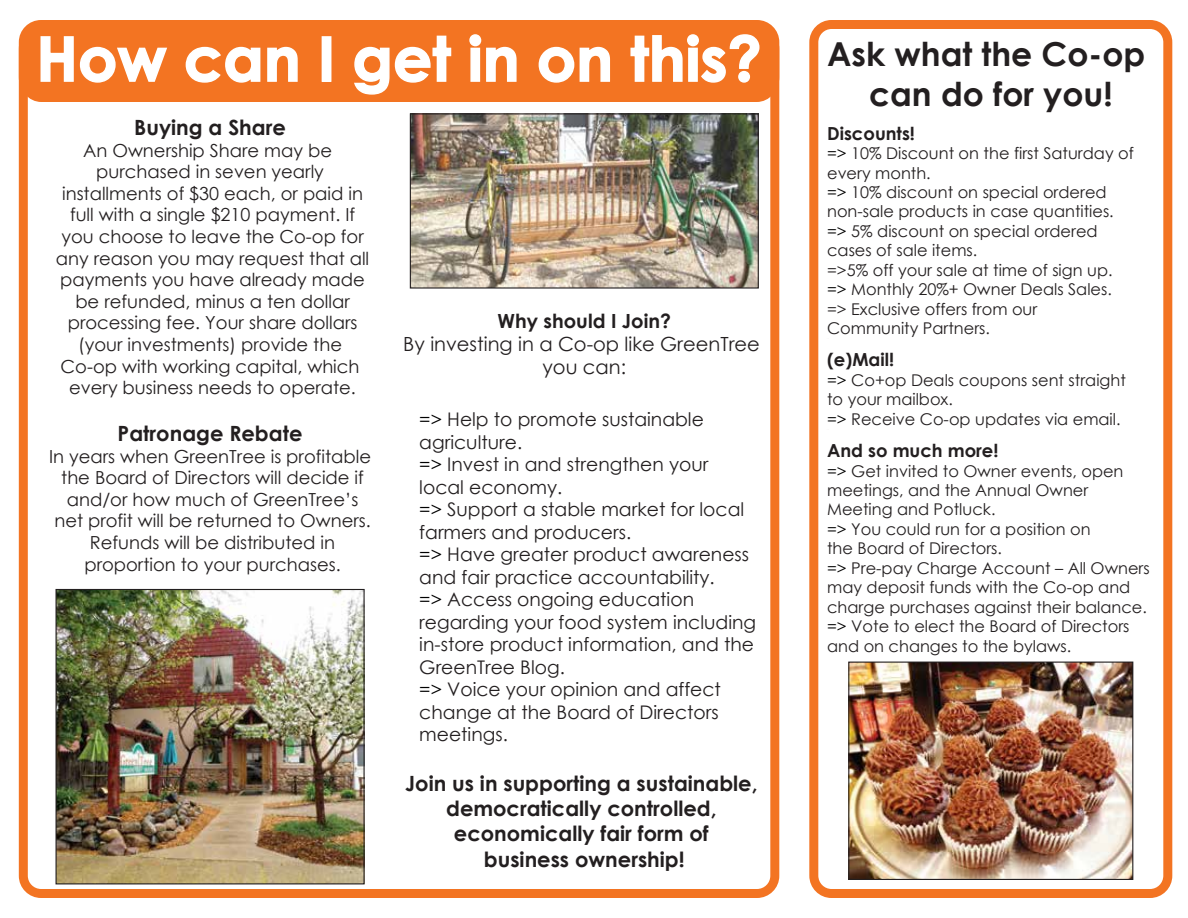
<style>
.page{position:relative;width:1188px;height:918px;background:#fff}
.page>*{position:absolute;margin:0;border:0;box-sizing:border-box;transform-origin:0 0}
.t1{font:700 61.5px "Century Gothic";color:#fff}
.t2{font:700 33px/39.6px "Century Gothic";color:#231f20;text-align:center}
.t3{font:700 21px/25.2px "Century Gothic";color:#231f20;text-align:center}
.t4{font:19.5px/23.4px "Century Gothic";color:#231f20;text-align:center}
.t5{font:700 19.5px "Century Gothic";color:#231f20}
.t6{font:18.75px/22.5px "Century Gothic";color:#231f20}
.t7{font:18px/21.6px "Century Gothic";color:#231f20;text-align:center}
.t8{font:700 18px "Century Gothic";color:#231f20}
.t9{font:16.2px/19.5px "Century Gothic";color:#231f20}
.s1{color:#000}
</style>
<div class="page">
<div style="left:19px;top:20px;width:760px;height:878px;border:9px solid #f37422;border-radius:18px"></div>
<svg style="left:18px;top:20px;width:762px;height:86px;background:#f48136"></svg>
<svg style="left:40px;top:35px;width:128px;height:48px;background:#f48842"></svg>
<svg style="left:185px;top:46px;width:113px;height:37px;background:#f58d4a"></svg>
<div style="left:322px;top:36px;width:9px;height:46px;border:2px solid #fff"></div>
<svg style="left:353px;top:35px;width:99px;height:60px;background:#f48842"></svg>
<svg style="left:469px;top:33px;width:48px;height:50px;background:#f58c49"></svg>
<svg style="left:538px;top:46px;width:73px;height:37px;background:#f58d4b"></svg>
<svg style="left:630px;top:33px;width:130px;height:51px;background:#f48b46"></svg>
<div style="left:809px;top:20px;width:363px;height:878px;border:9px solid #f37422;border-radius:18px"></div>
<img style="left:412px;top:115px;width:345px;height:172px">
<div style="left:410px;top:113px;width:349px;height:176px;border:1px solid #231f20"></div>
<img style="left:850px;top:664px;width:281px;height:214px">
<div style="left:848px;top:662px;width:285px;height:218px;border:1px solid #231f20"></div>
<img style="left:58px;top:591px;width:305px;height:291px">
<div style="left:56px;top:589px;width:309px;height:295px;border:1px solid #231f20"></div>
<h1 class="t1" style="left:36px;top:12px;width:727px">How can I get in on this?</h1>
<p class="t3" style="left:134px;top:114px;width:153px">Buying a Share</p>
<p class="t7" style="left:56px;top:139px;width:315px">An Ownership Share may be purchased in seven yearly installments of $30 each, or paid in full with a single $210 payment. If you choose to leave the Co-op for any reason you may request that all payments you have already made be refunded, minus a ten dollar processing fee. Your share dollars (your investments) provide the<br>Co-op with working capital, which every business needs to operate.</p>
<p class="t3" style="left:118px;top:420px;width:186px">Patronage Rebate</p>
<p class="t7" style="left:49px;top:445px;width:323px">In years when GreenTree is profitable the Board of Directors will decide if and/or how much of GreenTree’s net profit will be returned to Owners.<br>Refunds will be distributed in proportion to your purchases.</p>
<p class="t5" style="left:498px;top:306px;width:175px">Why should I Join?</p>
<p class="t4" style="left:403px;top:332px;width:358px">By investing in a Co-op like GreenTree you can:</p>
<p class="t6" style="left:419px;top:408px;width:338px"><span class="s1">=&gt;</span> Help to promote sustainable agriculture.<br><span class="s1">=&gt;</span> Invest in and strengthen your local economy.<br><span class="s1">=&gt;</span> Support a stable market for local farmers and producers.<br><span class="s1">=&gt;</span> Have greater product awareness and fair practice accountability.<br><span class="s1">=&gt;</span> Access ongoing education regarding your food system including in-store product information, and the<br>GreenTree Blog.<br><span class="s1">=&gt;</span> Voice your opinion and affect change at the Board of Directors meetings.</p>
<p class="t3" style="left:405px;top:770px;width:354px">Join us in supporting a sustainable, democratically controlled, economically fair form of<br>business ownership!</p>
<h2 class="t2" style="left:827px;top:33px;width:320px">Ask what the Co-op can do for you!</h2>
<p class="t8" style="left:827px;top:119px;width:89px">Discounts!</p>
<p class="t9" style="left:827px;top:143px;width:308px"><span class="s1">=&gt;</span> 10% Discount on the first Saturday of every month.<br><span class="s1">=&gt;</span> 10% discount on special ordered non-sale products in case quantities. <span class="s1">=&gt;</span> 5% discount on special ordered cases of sale items.<br>=&gt;5% off your sale at time of sign up. <span class="s1">=&gt;</span> Monthly 20%+ Owner Deals Sales. =&gt; Exclusive offers from our<br>Community Partners.</p>
<p class="t8" style="left:827px;top:346px;width:68px">(e)Mail!</p>
<p class="t9" style="left:827px;top:370px;width:300px"><span class="s1">=&gt;</span> Co+op Deals coupons sent straight to your mailbox.<br><span class="s1">=&gt;</span> Receive Co-op updates via email.</p>
<p class="t8" style="left:827px;top:437px;width:173px">And so much more!</p>
<p class="t9" style="left:827px;top:461px;width:324px"><span class="s1">=&gt;</span> Get invited to Owner events, open meetings, and the Annual Owner<br>Meeting and Potluck.<br><span class="s1">=&gt;</span> You could run for a position on<br>the Board of Directors.<br><span class="s1">=&gt;</span> Pre-pay Charge Account – All Owners may deposit funds with the Co-op and charge purchases against their balance. <span class="s1">=&gt;</span> Vote to elect the Board of Directors and on changes to the bylaws.</p>
</div>
